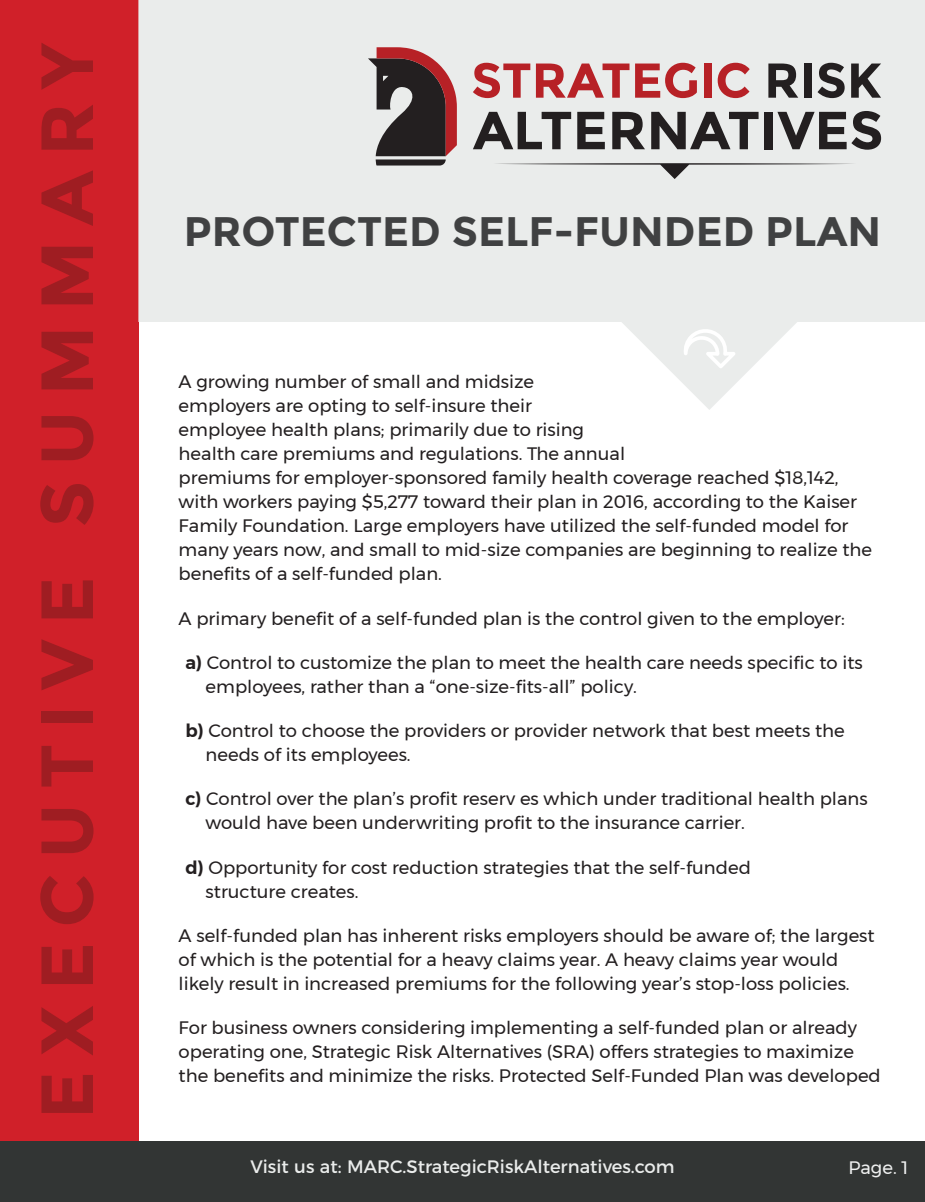
<style>
.page{position:relative;width:925px;height:1202px;background:#fff}
.page>*{position:absolute;margin:0;border:0;box-sizing:border-box;transform-origin:0 0}
.t1{font:700 73.65px "Montserrat";letter-spacing:.2em;color:#9f1d22}
.t2{font:700 41.25px "Montserrat";color:#404142}
.Copy{font:18px/24px "Montserrat";color:#231f20}
.t3{font:18px "Montserrat";color:#eaeceb}
.t4{font:18px "Montserrat";color:#eff0f0}
.s1{font-weight:600}
</style>
<div class="page">
<div style="left:0;top:0;width:138px;height:1141px;background:#d02029"></div>
<div style="left:0;top:1141px;width:925px;height:61px;background:#323534"></div>
<svg style="left:138px;top:0;width:787px;height:410px;fill:#eaeceb"></svg>
<svg style="left:683px;top:327px;width:52px;height:45px"></svg>
<svg style="left:493px;top:163px;width:363px;height:16px;background:#d6d8d7"></svg>
<svg style="left:473px;top:63px;width:57px;height:35px;background:#d28c8e"></svg>
<svg style="left:536px;top:64px;width:93px;height:34px;background:#d08486"></svg>
<svg style="left:635px;top:63px;width:62px;height:35px;background:#ce7e81"></svg>
<div style="left:704px;top:64px;width:7px;height:34px;background:#b72126"></div>
<svg style="left:717px;top:63px;width:32px;height:35px"></svg>
<svg style="left:768px;top:64px;width:30px;height:34px"></svg>
<div style="left:804px;top:64px;width:7px;height:34px;background:#231f20"></div>
<svg style="left:817px;top:63px;width:27px;height:35px"></svg>
<svg style="left:851px;top:64px;width:30px;height:34px"></svg>
<svg style="left:473px;top:112px;width:98px;height:37px;background:#939292"></svg>
<svg style="left:577px;top:112px;width:28px;height:37px"></svg>
<svg style="left:612px;top:112px;width:33px;height:37px"></svg>
<svg style="left:651px;top:112px;width:107px;height:37px;background:#858484"></svg>
<div style="left:764px;top:112px;width:9px;height:37px;background:#231f20"></div>
<svg style="left:777px;top:111px;width:104px;height:39px;background:#898888"></svg>
<svg style="left:368px;top:47px;width:89px;height:118px;background:#745b5c"></svg>
<p class="t1" style="left:23px;top:1119px;width:1078px;rotate:-90deg">EXECUTIVE SUMMARY</p>
<p class="t2" style="left:184px;top:206px;width:699px">PROTECTED SELF-FUNDED PLAN</p>
<p class="Copy" style="left:179px;top:370px;width:695px">A growing number of small and midsize<br>employers are opting to self-insure their<br>employee health plans; primarily due to rising<br>health care premiums and regulations. The annual<br>premiums for employer-sponsored family health coverage reached $18,142, with workers paying $5,277 toward their plan in 2016, according to the Kaiser Family Foundation. Large employers have utilized the self-funded model for many years now, and small to mid-size companies are beginning to realize the benefits of a self-funded plan.</p>
<p class="Copy" style="left:179px;top:606px;width:667px">A primary benefit of a self-funded plan is the control given to the employer:</p>
<p class="Copy" style="left:206px;top:650px;width:658px;text-indent:-20px"><span class="s1">a)</span> Control to customize the plan to meet the health care needs specific to its employees, rather than a “one-size-fits-all” policy.</p>
<p class="Copy" style="left:206px;top:718px;width:640px;text-indent:-20px"><span class="s1">b)</span> Control to choose the providers or provider network that best meets the needs of its employees.</p>
<p class="Copy" style="left:206px;top:786px;width:663px;text-indent:-20px"><span class="s1">c)</span> Control over the plan’s profit reserv es which under traditional health plans would have been underwriting profit to the insurance carrier.</p>
<p class="Copy" style="left:206px;top:855px;width:547px;text-indent:-20px"><span class="s1">d)</span> Opportunity for cost reduction strategies that the self-funded structure creates.</p>
<p class="Copy" style="left:179px;top:923px;width:697px">A self-funded plan has inherent risks employers should be aware of; the largest of which is the potential for a heavy claims year. A heavy claims year would likely result in increased premiums for the following year’s stop-loss policies.</p>
<p class="Copy" style="left:179px;top:1015px;width:704px">For business owners considering implementing a self-funded plan or already operating one, Strategic Risk Alternatives (SRA) offers strategies to maximize the benefits and minimize the risks. Protected Self-Funded Plan was developed</p>
<p class="t3" style="left:250px;top:1152px;width:425px">Visit us at: MARC.StrategicRiskAlternatives.com</p>
<p class="t4" style="left:848px;top:1153px;width:61px">Page. 1</p>
</div>
